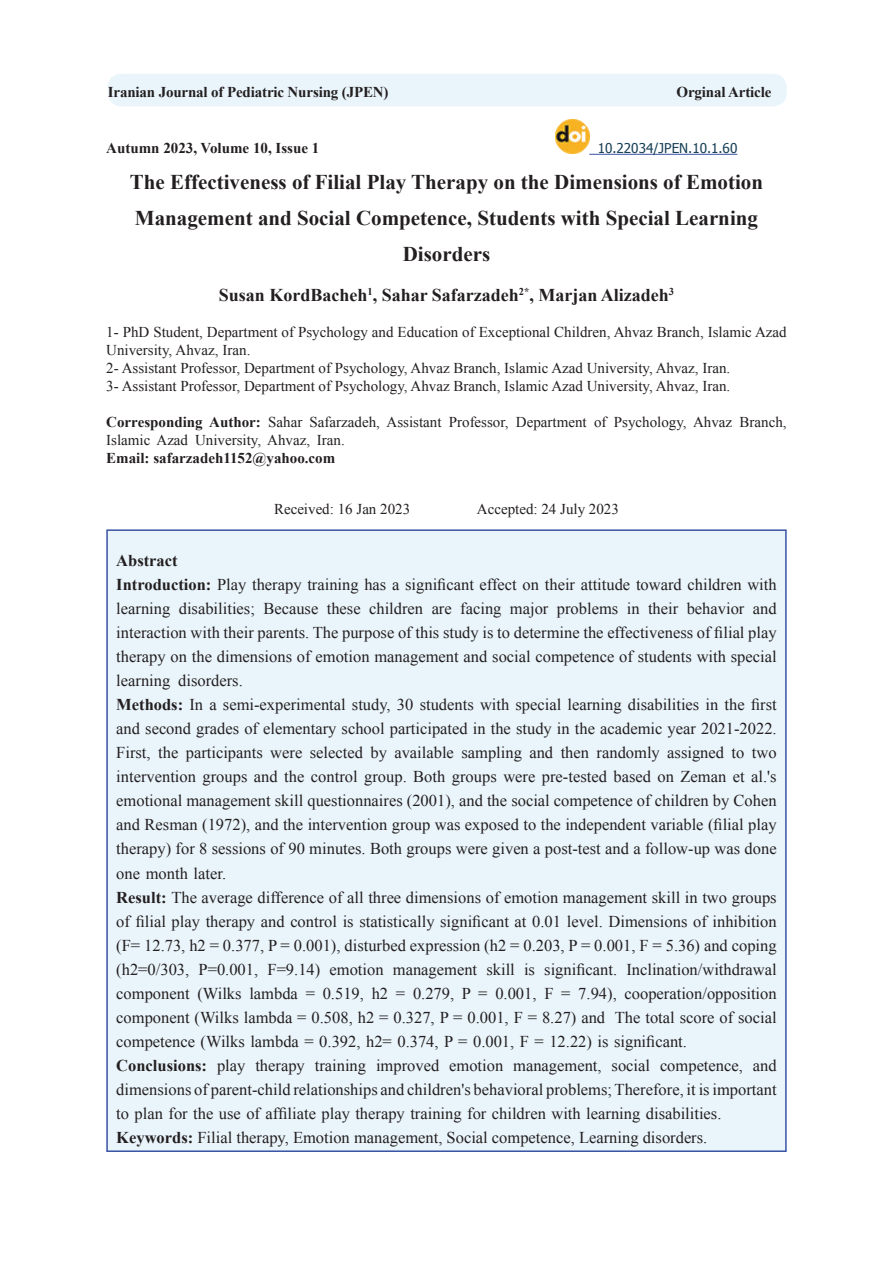
<style>
.page{position:relative;width:893px;height:1263px;background:#fff}
.page>*{position:absolute;margin:0;border:0;box-sizing:border-box;transform-origin:0 0}
.t1{font:700 21px/36px "Times New Roman";color:#231f20;text-align:center}
.t2{font:700 18px "Times New Roman";color:#231f20}
.t3{font:16.5px/24px "Times New Roman";color:#231f20}
.t4{font:700 16.5px "Times New Roman";color:#231f20}
.t5{font:15px/18px "Times New Roman";color:#231f20}
.t6{font:700 15px "Times New Roman";color:#231f20}
.t7{font:13.5px "Tahoma";color:#184056}
.t8{font:700 10.5px "Times New Roman";color:#231f20}
.s1{font-size:18px}
.s2{font-weight:700}
</style>
<div class="page">
<hr style="left:589px;top:154px;width:148px;height:1px;background:#3853a3">
<img style="left:556px;top:119px;width:33px;height:34px">
<div style="left:107px;top:530px;width:679px;height:621px;background:#eaf5fb"></div>
<div style="left:108px;top:74px;width:679px;height:32px;background:#eaf5fb;border-radius:14px"></div>
<p class="t6" style="left:108px;top:82px;width:282px">Iranian Journal of Pediatric Nursing (JPEN)</p>
<p class="t6" style="left:676px;top:82px;width:96px">Orginal Article</p>
<p class="t7" style="left:598px;top:139px;width:141px">10.22034/JPEN.10.1.60</p>
<p class="t6" style="left:106px;top:137px;width:214px">Autumn 2023, Volume 10, Issue 1</p>
<p class="t1" style="left:130px;top:164px;width:635px">The Effectiveness of Filial Play Therapy on the Dimensions of Emotion<br>Management and Social Competence, Students with Special Learning<br>Disorders</p>
<p class="t8" style="left:367px;top:284px;width:7px">1</p>
<p class="t8" style="left:519px;top:284px;width:16px"><span class="s1">,</span>*2</p>
<p class="t5" style="left:106px;top:322px;width:682px">1- PhD Student, Department of Psychology and Education of Exceptional Children, Ahvaz Branch, Islamic Azad University, Ahvaz, Iran.<br>2- Assistant Professor, Department of Psychology, Ahvaz Branch, Islamic Azad University, Ahvaz, Iran.<br>3- Assistant Professor, Department of Psychology, Ahvaz Branch, Islamic Azad University, Ahvaz, Iran.</p>
<p class="t5" style="left:740px;top:412px;width:49px">Branch,</p>
<p class="t2" style="left:219px;top:282px;width:301px">Susan KordBacheh , Sahar Safarzadeh</p>
<p class="t8" style="left:669px;top:284px;width:7px">3</p>
<p class="t2" style="left:538px;top:282px;width:132px">Marjan Alizadeh</p>
<p class="t5" style="left:268px;top:412px;width:36px">Sahar</p>
<p class="t5" style="left:310px;top:412px;width:133px">Safarzadeh, Assistant</p>
<p class="t5" style="left:614px;top:412px;width:120px">Psychology, Ahvaz</p>
<p class="t5" style="left:449px;top:412px;width:61px">Professor,</p>
<p class="t5" style="left:594px;top:412px;width:14px">of</p>
<p class="t6" style="left:106px;top:411px;width:156px">Corresponding Author:</p>
<p class="t5" style="left:516px;top:412px;width:72px">Department</p>
<p class="t5" style="left:106px;top:430px;width:83px">Islamic Azad</p>
<p class="t6" style="left:106px;top:447px;width:230px">Email: safarzadeh1152@yahoo.com</p>
<p class="t5" style="left:195px;top:430px;width:117px">University, Ahvaz,</p>
<p class="t5" style="left:317px;top:430px;width:29px">Iran.</p>
<p class="t5" style="left:274px;top:500px;width:138px">Received: 16 Jan 2023</p>
<p class="t5" style="left:477px;top:500px;width:144px">Accepted: 24 July 2023</p>
<p class="t4" style="left:116px;top:549px;width:63px">Abstract</p>
<p class="t3" style="left:116px;top:572px;width:662px"><span class="s2">Introduction:</span> Play therapy training has a significant effect on their attitude toward children with</p>
<p class="t3" style="left:753px;top:596px;width:25px">and</p>
<p class="t3" style="left:510px;top:596px;width:40px">major</p>
<p class="t3" style="left:116px;top:596px;width:56px">learning</p>
<p class="t3" style="left:116px;top:620px;width:662px">interaction with their parents. The purpose of this study is to determine the effectiveness of filial play</p>
<p class="t3" style="left:116px;top:644px;width:662px">therapy on the dimensions of emotion management and social competence of students with special</p>
<p class="t3" style="left:178px;top:668px;width:66px">disorders.</p>
<p class="t3" style="left:179px;top:596px;width:78px">disabilities;</p>
<p class="t3" style="left:327px;top:596px;width:35px">these</p>
<p class="t3" style="left:369px;top:596px;width:56px">children</p>
<p class="t3" style="left:460px;top:596px;width:43px">facing</p>
<p class="t3" style="left:557px;top:596px;width:63px">problems</p>
<p class="t3" style="left:627px;top:596px;width:14px">in</p>
<p class="t3" style="left:648px;top:596px;width:32px">their</p>
<p class="t3" style="left:687px;top:596px;width:59px">behavior</p>
<p class="t3" style="left:263px;top:596px;width:56px">Because</p>
<p class="t3" style="left:432px;top:596px;width:22px">are</p>
<p class="t3" style="left:116px;top:668px;width:56px">learning</p>
<p class="t3" style="left:116px;top:692px;width:662px"><span class="s2">Methods:</span> In a semi-experimental study, 30 students with special learning disabilities in the first</p>
<p class="t3" style="left:116px;top:716px;width:662px">and second grades of elementary school participated in the study in the academic year 2021-2022.</p>
<p class="t3" style="left:752px;top:740px;width:26px">two</p>
<p class="t3" style="left:116px;top:740px;width:36px">First,</p>
<p class="t3" style="left:116px;top:764px;width:662px">intervention groups and the control group. Both groups were pre-tested based on Zeman e t a l s'.</p>
<p class="t3" style="left:116px;top:788px;width:662px">emotional management skill questionnaires (2001 ,) and the social competence of children by Cohen</p>
<p class="t3" style="left:116px;top:812px;width:662px">and Resman (1972 ,) and the intervention group was exposed to the independent variable (filial play</p>
<p class="t3" style="left:116px;top:836px;width:662px">therapy) for 8 sessions of 90 minutes. Both groups were given a post-test and a follow-up was done</p>
<p class="t3" style="left:116px;top:860px;width:111px">one month later.</p>
<p class="t3" style="left:116px;top:884px;width:662px"><span class="s2">Result:</span> The average difference of all three dimensions of emotion management skill in two groups</p>
<p class="t3" style="left:116px;top:908px;width:662px">of filial play therapy and control is statistically significant at 0.01 level. Dimensions of inhibition</p>
<p class="t3" style="left:116px;top:932px;width:662px">F( = 12.73, 2h = 0.377, P = 0.001 ,) disturbed expression 2h( = 0.203, P = 0.001, F = 5.36) and coping</p>
<p class="t3" style="left:626px;top:956px;width:152px">Inclination/withdrawal</p>
<p class="t3" style="left:158px;top:740px;width:22px">the</p>
<p class="t3" style="left:186px;top:740px;width:78px">participants</p>
<p class="t3" style="left:310px;top:740px;width:55px">selected</p>
<p class="t3" style="left:370px;top:740px;width:18px">by</p>
<p class="t3" style="left:394px;top:740px;width:61px">available</p>
<p class="t3" style="left:461px;top:740px;width:62px">sampling</p>
<p class="t3" style="left:529px;top:740px;width:25px">and</p>
<p class="t3" style="left:561px;top:740px;width:30px">then</p>
<p class="t3" style="left:597px;top:740px;width:65px">randomly</p>
<p class="t3" style="left:667px;top:740px;width:58px">assigned</p>
<p class="t3" style="left:732px;top:740px;width:14px">to</p>
<p class="t3" style="left:270px;top:740px;width:34px">were</p>
<p class="t3" style="left:116px;top:956px;width:75px">=2h ( 0/303,</p>
<p class="t3" style="left:267px;top:956px;width:54px">=F 9.14)</p>
<p class="t3" style="left:330px;top:956px;width:56px">emotion</p>
<p class="t3" style="left:486px;top:956px;width:30px">skill</p>
<p class="t3" style="left:524px;top:956px;width:13px">is</p>
<p class="t3" style="left:544px;top:956px;width:74px">significant.</p>
<p class="t3" style="left:199px;top:956px;width:61px">=P 0.001,</p>
<p class="t3" style="left:393px;top:956px;width:86px">management</p>
<p class="t3" style="left:116px;top:980px;width:75px">component</p>
<p class="t3" style="left:197px;top:980px;width:46px">(Wilks</p>
<p class="t3" style="left:249px;top:980px;width:50px">lambda</p>
<p class="t3" style="left:306px;top:980px;width:11px">=</p>
<p class="t3" style="left:323px;top:980px;width:43px">0.519,</p>
<p class="t3" style="left:372px;top:980px;width:18px">2h</p>
<p class="t3" style="left:396px;top:980px;width:11px">=</p>
<p class="t3" style="left:413px;top:980px;width:43px">0.279,</p>
<p class="t3" style="left:462px;top:980px;width:27px">P =</p>
<p class="t3" style="left:495px;top:980px;width:43px">0.001,</p>
<p class="t3" style="left:544px;top:980px;width:11px">F</p>
<p class="t3" style="left:561px;top:980px;width:11px">=</p>
<p class="t3" style="left:578px;top:980px;width:40px">7.94 ,)</p>
<p class="t3" style="left:624px;top:980px;width:154px">cooperation/opposition</p>
<p class="t3" style="left:116px;top:1004px;width:572px">component (Wilks lambda = 0.508, 2h = 0.327, P = 0.001, F = 8.27) and competence (Wilks lambda = 0.392, 2h = 0.374, P = 0.001, F = 12.22) is significant.</p>
<p class="t3" style="left:615px;top:1004px;width:163px">The total score of social</p>
<p class="t3" style="left:217px;top:1052px;width:30px">play</p>
<p class="t3" style="left:255px;top:1052px;width:51px">therapy</p>
<p class="t3" style="left:315px;top:1052px;width:53px">training</p>
<p class="t3" style="left:376px;top:1052px;width:65px">improved</p>
<p class="t3" style="left:449px;top:1052px;width:56px">emotion</p>
<p class="t3" style="left:612px;top:1052px;width:40px">social</p>
<p class="t3" style="left:753px;top:1052px;width:25px">and</p>
<p class="t4" style="left:116px;top:1053px;width:92px">Conclusions:</p>
<p class="t3" style="left:116px;top:1076px;width:662px">dimensions of parent-child relationships and children s' behavioral problems;Therefore isit, important to plan for the use of affiliate play therapy training for children with learning disabilities.<br><span class="s2">Keywords:</span> Filial therapy, Emotion management, Social competence, Learning disorders.</p>
<p class="t3" style="left:513px;top:1052px;width:90px">management,</p>
<p class="t3" style="left:660px;top:1052px;width:84px">competence,</p>
</div>
